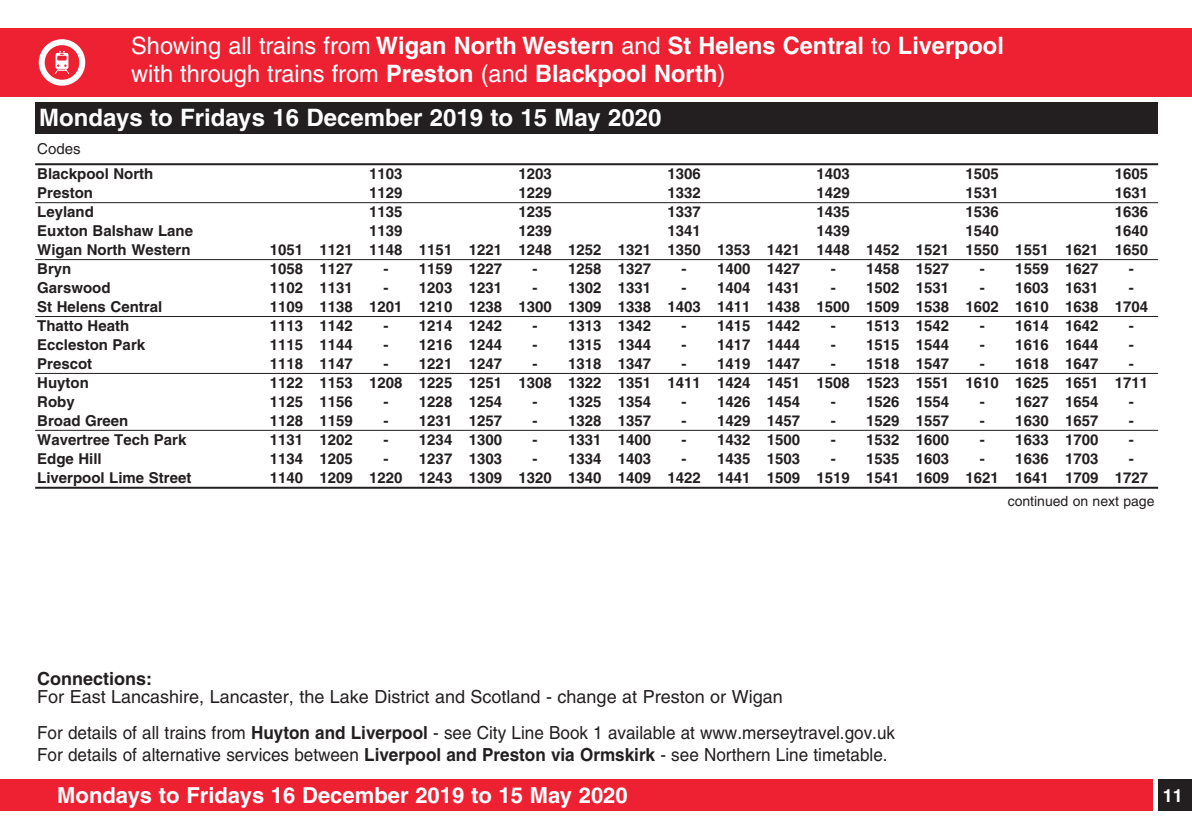
<style>
.page{position:relative;width:1192px;height:840px;background:#fff}
.page>*{position:absolute;margin:0;border:0;box-sizing:border-box;transform-origin:0 0}
.t1{font:700 24px/28px "Helvetica";color:#fff}
.t2{font:700 22px "Helvetica";color:#fff}
.t3{font:18px/36px "Helvetica";color:#231f20}
.t4{font:18px "Helvetica";color:#231f20;scale:.95 1}
.t5{font:700 18px "Helvetica";color:#231f20}
.t6{font:700 18px "Helvetica";color:#fff}
.t7{font:700 15px/19px "Helvetica";color:#231f20;text-align:justify}
.t8{font:15px "Helvetica";color:#231f20}
.t9{font:14px "Helvetica";color:#231f20}
.s1{font-weight:400}
.s2{font-weight:700}
</style>
<div class="page">
<hr style="left:35px;top:202px;width:1123px;height:1px;background:#231f20">
<hr style="left:35px;top:259px;width:1123px;height:1px;background:#231f20">
<hr style="left:35px;top:316px;width:1123px;height:1px;background:#231f20">
<hr style="left:35px;top:373px;width:1123px;height:1px;background:#231f20">
<hr style="left:35px;top:430px;width:1123px;height:1px;background:#231f20">
<hr style="left:35px;top:487px;width:1123px;height:2px;background:#231f20">
<hr style="left:35px;top:163px;width:1123px;height:2px;background:#231f20">
<div style="left:35px;top:102px;width:1123px;height:32px;background:#231f20"></div>
<div style="left:0;top:28px;width:1192px;height:68px;background:#ee2132"></div>
<div style="left:1158px;top:779px;width:34px;height:31px;background:#231f20"></div>
<div style="left:0;top:779px;width:1152px;height:31px;background:#ee2132"></div>
<svg style="left:39px;top:39px;width:46px;height:47px"></svg>
<h1 class="t1" style="left:131px;top:34px;width:874px"><span class="s1">Showing all trains from</span> Wigan North Western <span class="s1">and</span> St Helens Central <span class="s1">to</span> Liverpool <span class="s1">with through trains from</span> Preston <span class="s1">(and</span> Blackpool North<span class="s1">)</span></h1>
<h1 class="t1" style="left:39px;top:106px;width:624px">Mondays to Fridays 16 December 2019 to 15 May 2020</h1>
<p class="t8" style="left:37px;top:144px;width:45px">Codes</p>
<p class="t7" style="left:37px;top:166px;width:157px;text-align:left">Blackpool North<br>Preston<br>Leyland<br>Euxton Balshaw Lane<br>Wigan North Western<br>Bryn<br>Garswood<br>St Helens Central<br>Thatto Heath<br>Eccleston Park<br>Prescot<br>Huyton<br>Roby<br>Broad Green<br>Wavertree Tech Park<br>Edge Hill<br>Liverpool Lime Street</p>
<p class="t7" style="left:270px;top:242px;width:35px">1051<br>1058<br>1102<br>1109<br>1113<br>1115<br>1118<br>1122<br>1125<br>1128<br>1131<br>1134<br>1140</p>
<p class="t7" style="left:319px;top:242px;width:35px">1121<br>1127<br>1131<br>1138<br>1142<br>1144<br>1147<br>1153<br>1156<br>1159<br>1202<br>1205<br>1209</p>
<p class="t7" style="left:369px;top:166px;width:35px;text-align:center">1103<br>1129<br>1135<br>1139<br>1148 -<br>-<br>1201 -<br>-<br>-<br>1208 -<br>-<br>-<br>-<br>1220</p>
<p class="t7" style="left:419px;top:242px;width:35px">1151<br>1159<br>1203<br>1210<br>1214<br>1216<br>1221<br>1225<br>1228<br>1231<br>1234<br>1237<br>1243</p>
<p class="t7" style="left:468px;top:242px;width:35px">1221<br>1227<br>1231<br>1238<br>1242<br>1244<br>1247<br>1251<br>1254<br>1257<br>1300<br>1303<br>1309</p>
<p class="t7" style="left:518px;top:166px;width:35px;text-align:center">1203<br>1229<br>1235<br>1239<br>1248 -<br>-<br>1300 -<br>-<br>-<br>1308 -<br>-<br>-<br>-<br>1320</p>
<p class="t7" style="left:568px;top:242px;width:35px">1252<br>1258<br>1302<br>1309<br>1313<br>1315<br>1318<br>1322<br>1325<br>1328<br>1331<br>1334<br>1340</p>
<p class="t7" style="left:618px;top:242px;width:35px">1321<br>1327<br>1331<br>1338<br>1342<br>1344<br>1347<br>1351<br>1354<br>1357<br>1400<br>1403<br>1409</p>
<p class="t7" style="left:667px;top:166px;width:35px;text-align:center">1306<br>1332<br>1337<br>1341<br>1350 -<br>-<br>1403 -<br>-<br>-<br>1411 -<br>-<br>-<br>-<br>1422</p>
<p class="t7" style="left:717px;top:242px;width:35px">1353<br>1400<br>1404<br>1411<br>1415<br>1417<br>1419<br>1424<br>1426<br>1429<br>1432<br>1435<br>1441</p>
<p class="t7" style="left:767px;top:242px;width:35px">1421<br>1427<br>1431<br>1438<br>1442<br>1444<br>1447<br>1451<br>1454<br>1457<br>1500<br>1503<br>1509</p>
<p class="t7" style="left:816px;top:166px;width:35px;text-align:center">1403<br>1429<br>1435<br>1439<br>1448 -<br>-<br>1500 -<br>-<br>-<br>1508 -<br>-<br>-<br>-<br>1519</p>
<p class="t7" style="left:866px;top:242px;width:35px">1452<br>1458<br>1502<br>1509<br>1513<br>1515<br>1518<br>1523<br>1526<br>1529<br>1532<br>1535<br>1541</p>
<p class="t7" style="left:916px;top:242px;width:35px">1521<br>1527<br>1531<br>1538<br>1542<br>1544<br>1547<br>1551<br>1554<br>1557<br>1600<br>1603<br>1609</p>
<p class="t7" style="left:965px;top:166px;width:35px;text-align:center">1505<br>1531<br>1536<br>1540<br>1550 -<br>-<br>1602 -<br>-<br>-<br>1610 -<br>-<br>-<br>-<br>1621</p>
<p class="t7" style="left:1015px;top:242px;width:35px">1551<br>1559<br>1603<br>1610<br>1614<br>1616<br>1618<br>1625<br>1627<br>1630<br>1633<br>1636<br>1641</p>
<p class="t7" style="left:1065px;top:242px;width:35px">1621<br>1627<br>1631<br>1638<br>1642<br>1644<br>1647<br>1651<br>1654<br>1657<br>1700<br>1703<br>1709</p>
<p class="t7" style="left:1114px;top:166px;width:35px;text-align:center">1605<br>1631<br>1636<br>1640<br>1650 -<br>-<br>1704 -<br>-<br>-<br>1711 -<br>-<br>-<br>-<br>1727</p>
<p class="t9" style="left:1007px;top:496px;width:148px">continued on next page</p>
<p class="t5" style="left:37px;top:672px;width:117px">Connections:</p>
<p class="t3" style="left:37px;top:680px;width:859px">For East Lancashire, Lancaster, the Lake District and Scotland - change at Preston or Wigan<br>For details of all trains from <span class="s2">Huyton and Liverpool</span> - see City Line Book 1 available at www.merseytravel.gov.uk</p>
<p class="t4" style="left:37px;top:748px;width:896px">For details of alternative services between <span class="s2">Liverpool and Preston via Ormskirk</span> - see Northern Line timetable.</p>
<h2 class="t2" style="left:57px;top:787px;width:572px">Mondays to Fridays 16 December 2019 to 15 May 2020</h2>
<p class="t6" style="left:1162px;top:789px;width:22px">11</p>
</div>
